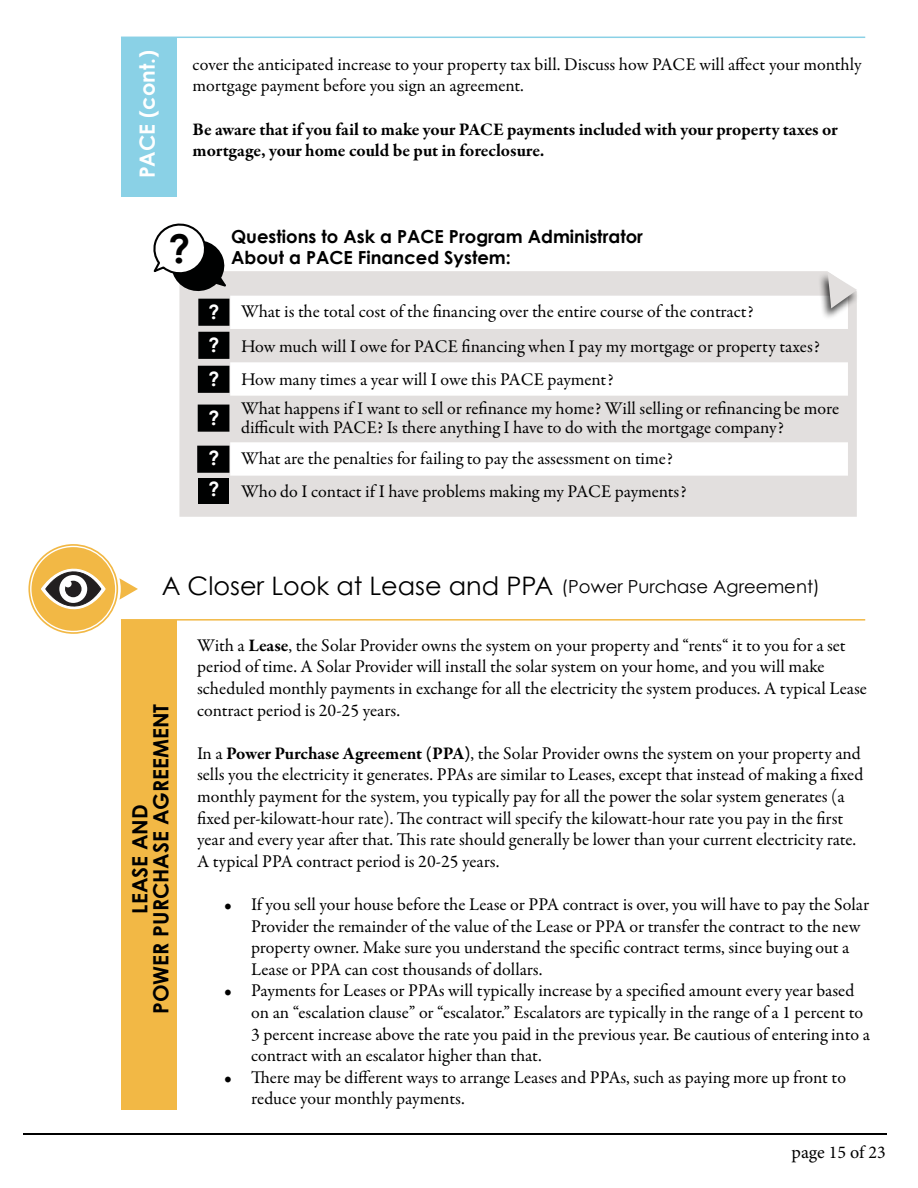
<style>
.page{position:relative;width:918px;height:1188px;background:#fff}
.page>*{position:absolute;margin:0;border:0;box-sizing:border-box;transform-origin:0 0}
.t1{font:700 39px "Century Gothic";color:#000}
.t2{font:25.5px "Century Gothic";color:#000}
.t3{font:700 21px/21px "Century Gothic";color:#000;text-align:center}
.t4{font:700 21px "Century Gothic";color:#fff}
.t5{font:700 19.5px/33.9px "Century Gothic";color:#fff;text-align:justify}
.t6{font:18px/21.6px "Garamond Premr Pro";color:#000}
.t7{font:700 18px/21.6px "Garamond Premr Pro";letter-spacing:-.005em;color:#000}
.t8{font:700 18px/21.6px "Century Gothic";color:#000}
.t9{font:18px "Minion Pro";letter-spacing:-.005em;color:#000}
.s1{font-size:18px}
.s2{font-weight:700}
</style>
<div class="page">
<div style="left:121px;top:38px;width:55px;height:159px;background:#8ad1e6"></div>
<div style="left:179px;top:271px;width:678px;height:246px;background:#e2dfde"></div>
<svg style="left:230px;top:296px;width:618px;height:180px"></svg>
<svg style="left:153px;top:223px;width:73px;height:70px"></svg>
<div style="left:198px;top:405px;width:31px;height:27px;background:#000101"></div>
<div style="left:198px;top:446px;width:31px;height:26px;background:#000101"></div>
<div style="left:198px;top:478px;width:31px;height:26px;background:#000101"></div>
<div style="left:197px;top:446px;width:32px;height:27px;border:2px solid #000101"></div>
<div style="left:198px;top:299px;width:31px;height:27px;background:#000101;border:2px solid #000101"></div>
<div style="left:198px;top:332px;width:31px;height:27px;background:#000101;border:2px solid #000101"></div>
<div style="left:198px;top:366px;width:31px;height:27px;background:#000101"></div>
<div style="left:121px;top:620px;width:55px;height:490px;background:#f2b845"></div>
<hr style="left:121px;top:37px;width:744px;height:1px;background:#8ad1e6">
<hr style="left:121px;top:619px;width:744px;height:2px;background:#f2b845">
<hr style="left:23px;top:1134px;width:864px;height:1px;background:#000">
<svg style="left:28px;top:544px;width:110px;height:90px"></svg>
<div style="left:818px;top:272px;width:42px;height:48px;background:#000;opacity:.75"></div>
<svg style="left:828px;top:272px;width:29px;height:36px"></svg>
<p class="t4" style="left:134px;top:178px;width:130px;rotate:-90deg">PACE (cont.)</p>
<p class="t6" style="left:193px;top:54px;width:671px">cover the anticipated increase to your property tax bill. Discuss how PACE will affect your monthly mortgage payment before you sign an agreement.</p>
<p class="t7" style="left:193px;top:118px;width:647px">Be aware that if you fail to make your PACE payments included with your property taxes or mortgage, your home could be put in foreclosure.</p>
<h1 class="t1" style="left:168px;top:224px;width:23px">?</h1>
<p class="t5" style="left:209px;top:294px;width:12px">? ? ?</p>
<p class="t5" style="left:209px;top:398px;width:12px;line-height:39.6px">? ?</p>
<p class="t5" style="left:209px;top:472px;width:12px">?</p>
<p class="t8" style="left:231px;top:225px;width:413px">Questions to Ask a PACE Program Administrator<br>About a PACE Financed System:</p>
<p class="t6" style="left:241px;top:295px;width:580px;line-height:34.7px">What is the total cost of the financing over the entire course of the contract?<br>How much will I owe for PACE financing when I pay my mortgage or property taxes?</p>
<p class="t6" style="left:241px;top:365px;width:600px;line-height:29.2px">How many times a year will I owe this PACE payment?<br>What happens if I want to sell or refinance my home? Will selling or refinancing be more</p>
<p class="t6" style="left:241px;top:412px;width:544px;line-height:31.2px">difficult with PACE? Is there anything I have to do with the mortgage company?<br>What are the penalties for failing to pay the assessment on time?</p>
<p class="t6" style="left:241px;top:481px;width:447px">Who do I contact if I have problems making my PACE payments?</p>
<h2 class="t2" style="left:162px;top:570px;width:660px">A Closer Look at Lease and PPA <span class="s1">(Power Purchase Agreement)</span></h2>
<p class="t3" style="left:129px;top:1014px;width:311px;rotate:-90deg">LEASE AND<br>POWER PURCHASE AGREEMENT</p>
<p class="t6" style="left:197px;top:635px;width:671px">With a <span class="s2">Lease</span>, the Solar Provider owns the system on your property and “rents“ it to you for a set period of time. A Solar Provider will install the solar system on your home, and you will make scheduled monthly payments in exchange for all the electricity the system produces. A typical Lease contract period is 20-25 years.</p>
<p class="t6" style="left:197px;top:743px;width:668px">In a <span class="s2">Power Purchase Agreement (PPA)</span>, the Solar Provider owns the system on your property and sells you the electricity it generates. PPAs are similar to Leases, except that instead of making a fixed monthly payment for the system, you typically pay for all the power the solar system generates (a fixed per-kilowatt-hour rate). The contract will specify the kilowatt-hour rate you pay in the first year and every year after that. This rate should generally be lower than your current electricity rate.<br>A typical PPA contract period is 20-25 years.</p>
<p class="t6" style="left:251px;top:894px;width:620px;text-indent:-27px">• If you sell your house before the Lease or PPA contract is over, you will have to pay the Solar Provider the remainder of the value of the Lease or PPA or transfer the contract to the new property owner. Make sure you understand the specific contract terms, since buying out a Lease or PPA can cost thousands of dollars.</p>
<p class="t6" style="left:251px;top:980px;width:620px;text-indent:-27px">• Payments for Leases or PPAs will typically increase by a specified amount every year based on an “escalation clause” or “escalator.” Escalators are typically in the range of a 1 percent to 3 percent increase above the rate you paid in the previous year. Be cautious of entering into a contract with an escalator higher than that.</p>
<p class="t6" style="left:251px;top:1067px;width:596px;text-indent:-27px">• There may be different ways to arrange Leases and PPAs, such as paying more up front to reduce your monthly payments.</p>
<p class="t9" style="left:792px;top:1140px;width:96px">page 15 of 23</p>
</div>
